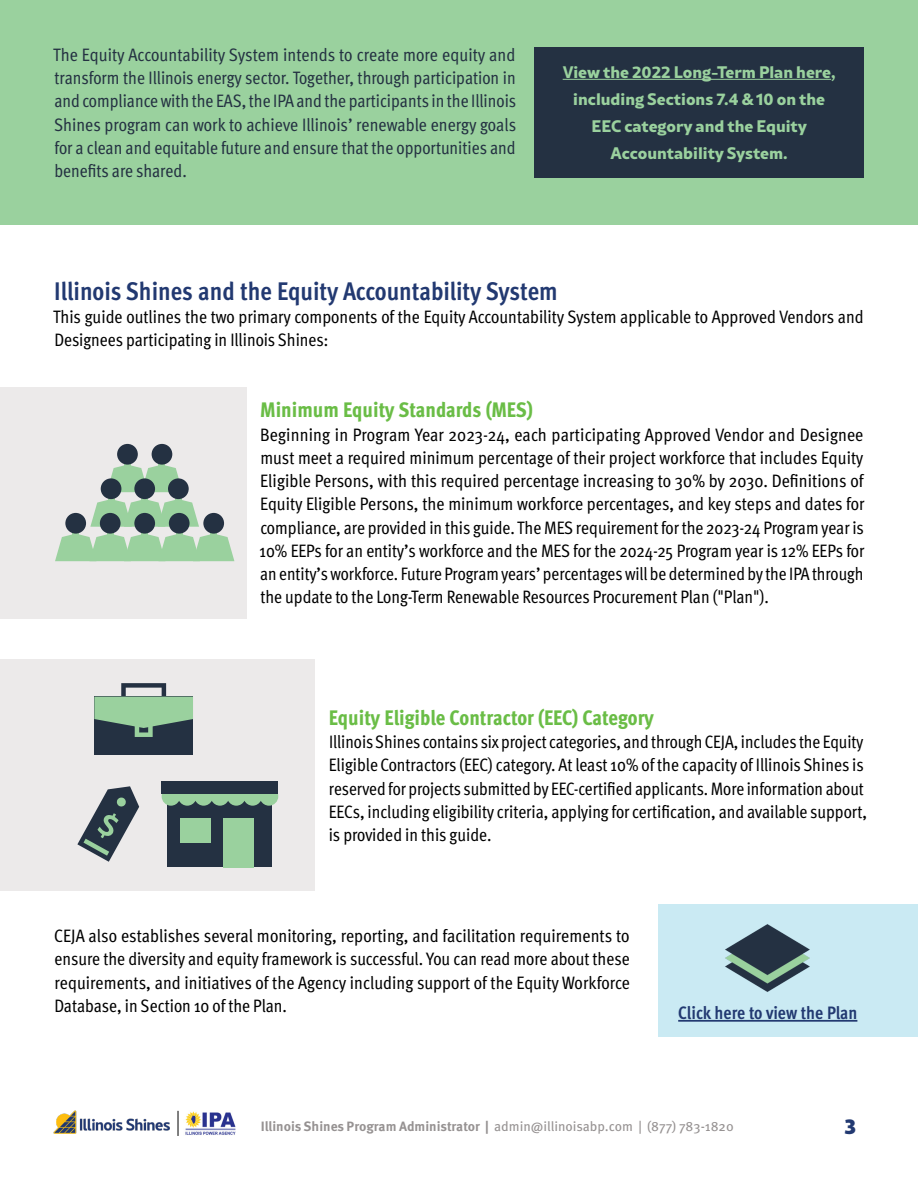
<style>
.page{position:relative;width:918px;height:1188px;background:#fff}
.page>*{position:absolute;margin:0;border:0;box-sizing:border-box;transform-origin:0 0}
.t1{font:700 condensed 25.5px "Meta Pro";color:#223971}
.t2{font:800 condensed 21px "Meta Pro";color:#6abd46}
.t3{font:900 21px "Rival Sans";color:#223971}
.t4{font:condensed 18px/23.2px "Meta Pro";color:#000}
.t5{font:condensed 18px/23.2px "Meta Pro";color:#243142;text-align:justify}
.t6{font:700 condensed 18px "Meta Pro";color:#223971}
.t7{font:800 16.5px/27px "Rival Sans";color:#9ad19e;text-align:center}
.t8{font:700 13.5px "Meta Pro";color:#969292}
.s1{font-weight:400}
</style>
<div class="page">
<img style="left:53px;top:1110px;width:117px;height:24px">
<svg style="left:178px;top:1111px;width:1px;height:25px"></svg>
<img style="left:185px;top:1111px;width:51px;height:24px">
<div style="left:658px;top:904px;width:260px;height:132px;background:#caeaf3"></div>
<img style="left:725px;top:924px;width:85px;height:68px">
<hr style="left:678px;top:1020px;width:179px;height:2px;background:#223971">
<div style="left:0;top:387px;width:246px;height:231px;background:#eceaea"></div>
<div style="left:117px;top:444px;width:21px;height:21px;background:#243142;border-radius:50%"></div>
<svg style="left:111px;top:465px;width:68px;height:27px"></svg>
<div style="left:152px;top:444px;width:20px;height:21px;background:#243142;border-radius:50%"></div>
<div style="left:108px;top:496px;width:7px;height:7px;background:#5c7e6e"></div>
<div style="left:101px;top:478px;width:20px;height:21px;background:#243142;border-radius:50%"></div>
<div style="left:134px;top:478px;width:21px;height:21px;background:#243142;border-radius:50%"></div>
<svg style="left:90px;top:499px;width:109px;height:28px"></svg>
<div style="left:168px;top:478px;width:21px;height:21px;background:#243142;border-radius:50%"></div>
<div style="left:100px;top:513px;width:21px;height:21px;background:#243142;border-radius:50%"></div>
<div style="left:65px;top:513px;width:21px;height:21px;background:#243142;border-radius:50%"></div>
<div style="left:203px;top:513px;width:21px;height:21px;background:#243142;border-radius:50%"></div>
<div style="left:134px;top:513px;width:21px;height:21px;background:#243142;border-radius:50%"></div>
<svg style="left:55px;top:534px;width:179px;height:27px;background:#a4d4a7"></svg>
<div style="left:169px;top:513px;width:21px;height:21px;background:#243142;border-radius:50%"></div>
<div style="left:0;top:660px;width:315px;height:231px;background:#eceaea"></div>
<div style="left:94px;top:697px;width:99px;height:58px;background:#243142"></div>
<svg style="left:94px;top:683px;width:99px;height:54px"></svg>
<div style="left:168px;top:781px;width:104px;height:86px;background:#243142"></div>
<svg style="left:162px;top:793px;width:116px;height:13px"></svg>
<div style="left:162px;top:781px;width:116px;height:12px;background:#243142"></div>
<div style="left:223px;top:818px;width:31px;height:49px;background:#9ad19e"></div>
<div style="left:180px;top:818px;width:31px;height:25px;background:#9ad19e"></div>
<svg style="left:77px;top:786px;width:62px;height:76px"></svg>
<div style="left:0;top:0;width:918px;height:225px;background:#9ad19e"></div>
<div style="left:534px;top:47px;width:330px;height:130px;background:#243142"></div>
<hr style="left:563px;top:79px;width:268px;height:1px;background:#9ad19e">
<p class="t5" style="left:53px;top:42px;width:465px">The Equity Accountability System intends to create more equity and transform the Illinois energy sector. Together, through participation in and compliance with the EAS, the IPA and the participants in the Illinois Shines program can work to achieve Illinois’ renewable energy goals for a clean and equitable future and ensure that the opportunities and benefits are shared.</p>
<p class="t7" style="left:563px;top:57px;width:274px">View the 2022 Long-Term Plan here, including Sections 7.4 &amp; 10 on the<br>EEC category and the Equity<br>Accountability System.</p>
<h1 class="t1" style="left:54px;top:271px;width:505px">Illinois Shines and the Equity Accountability System</h1>
<p class="t4" style="left:53px;top:304px;width:812px">This guide outlines the two primary components of the Equity Accountability System applicable to Approved Vendors and<br>Designees participating in Illinois Shines:</p>
<p class="t2" style="left:260px;top:394px;width:274px">Minimum Equity Standards (MES)</p>
<p class="t4" style="left:259px;top:421px;width:607px;text-align:justify">Beginning in Program Year 2023-24, each participating Approved Vendor and Designee must meet a required minimum percentage of their project workforce that includes Equity Eligible Persons, with this required percentage increasing to 30% by 2030. Definitions of Equity Eligible Persons, the minimum workforce percentages, and key steps and dates for compliance, are provided in this guide. The MES requirement for the 2023-24 Program year is 10% EEPs for an entity’s workforce and the MES for the 2024-25 Program year is 12% EEPs for an entity’s workforce. Future Program years’ percentages will be determined by the IPA through the update to the Long-Term Renewable Resources Procurement Plan ("Plan").</p>
<p class="t2" style="left:329px;top:701px;width:326px">Equity Eligible Contractor (EEC) Category</p>
<p class="t4" style="left:329px;top:729px;width:540px">Illinois Shines contains six project categories, and through CEJA, includes the Equity Eligible Contractors (EEC) category. At least 10% of the capacity of Illinois Shines is reserved for projects submitted by EEC-certified applicants. More information about EECs, including eligibility criteria, applying for certification, and available support, is provided in this guide.</p>
<p class="t4" style="left:54px;top:923px;width:577px;text-align:justify">CEJA also establishes several monitoring, reporting, and facilitation requirements to ensure the diversity and equity framework is successful. You can read more about these requirements, and initiatives of the Agency including support of the Equity Workforce Database, in Section 10 of the Plan.</p>
<p class="t6" style="left:678px;top:998px;width:181px">Click here to view the Plan</p>
<p class="t8" style="left:261px;top:1115px;width:475px">Illinois Shines Program Administrator | <span class="s1">admin@illinoisabp.com | (877) 783-1820</span></p>
<p class="t3" style="left:844px;top:1109px;width:13px">3</p>
</div>
